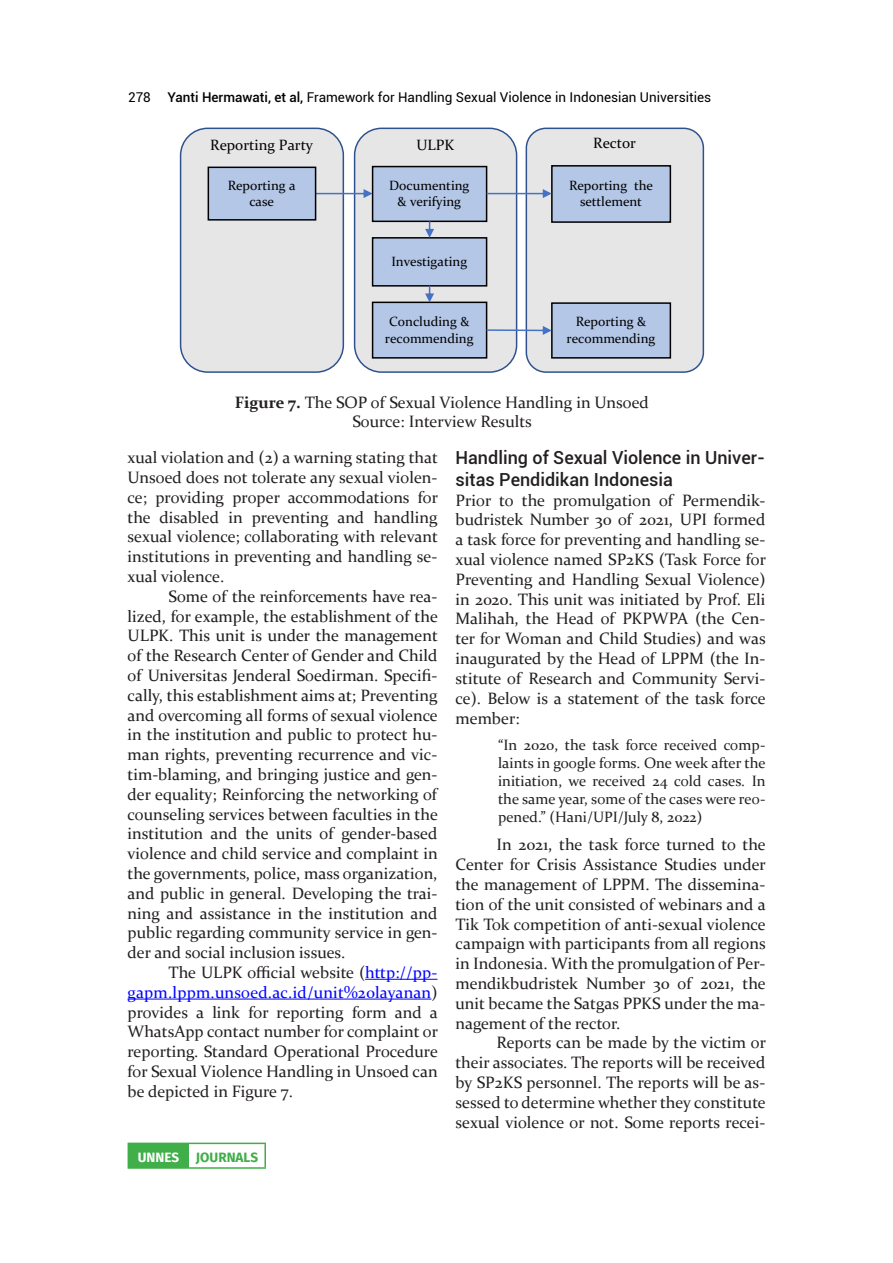
<style>
.page{position:relative;width:893px;height:1263px;background:#fff}
.page>*{position:absolute;margin:0;border:0;box-sizing:border-box;transform-origin:0 0}
.SubBab{font:500 18px/21.6px "Roboto";color:#231f20}
.ISI{font:16.5px/19.8px "Constantia";color:#231f20;text-align:justify}
.ISI_pertama{font:16.5px/19.8px "Constantia";color:#231f20;text-align:justify}
.KETERANGAN_TABEL_GAM{font:16.5px "Constantia";color:#231f20}
.Kutipan{font:15px/18px "Constantia";color:#231f20;text-align:justify}
.t1{font:15px "Constantia";color:#000}
.t2{font:13.5px/16.5px "Constantia";letter-spacing:-.005em;color:#000;text-align:center}
.t3{font:13.5px "Roboto";color:#000}
.t4{font:700 13.5px "Fira Sans";color:#40ae49}
.s1{font-weight:500}
.s2{font-weight:700}
.s3{color:#1e1e1e}
.s4{color:#00f}
.s5{color:#fff}
</style>
<div class="page">
<div style="left:128px;top:1143px;width:61px;height:25px;background:#40ae49"></div>
<hr style="left:128px;top:1142px;width:61px;height:2px;background:#40ae49">
<hr style="left:189px;top:1142px;width:77px;height:2px;background:#40ae49">
<hr style="left:264px;top:1144px;width:2px;height:23px;background:#40ae49">
<hr style="left:128px;top:1167px;width:61px;height:2px;background:#40ae49">
<hr style="left:189px;top:1167px;width:77px;height:2px;background:#40ae49">
<hr style="left:365px;top:979px;width:72px;height:1px;background:#00f">
<hr style="left:128px;top:999px;width:303px;height:1px;background:#00f">
<div style="left:181px;top:128px;width:162px;height:244px;background:#e7e6e6;border-radius:27px"></div>
<div style="left:180px;top:128px;width:164px;height:245px;border:2px solid #2f528f;border-radius:27px"></div>
<div style="left:355px;top:128px;width:162px;height:244px;background:#e7e6e6;border-radius:27px"></div>
<div style="left:354px;top:128px;width:163px;height:245px;border:2px solid #2f528f;border-radius:27px"></div>
<div style="left:526px;top:128px;width:177px;height:244px;background:#e7e6e6;border-radius:20px"></div>
<div style="left:526px;top:128px;width:178px;height:245px;border:2px solid #2f528f;border-radius:20px"></div>
<svg style="left:316px;top:189px;width:56px;height:9px"></svg>
<div style="left:208px;top:167px;width:108px;height:53px;background:#b4c7e7"></div>
<div style="left:208px;top:167px;width:108px;height:54px;border:2px solid #000"></div>
<div style="left:552px;top:166px;width:118px;height:56px;background:#b4c7e7"></div>
<div style="left:551px;top:165px;width:120px;height:58px;border:2px solid #000"></div>
<div style="left:373px;top:238px;width:114px;height:48px;background:#b4c7e7"></div>
<div style="left:372px;top:237px;width:115px;height:50px;border:2px solid #000"></div>
<div style="left:373px;top:302px;width:114px;height:56px;background:#b4c7e7"></div>
<div style="left:372px;top:302px;width:115px;height:57px;border:2px solid #000"></div>
<div style="left:552px;top:303px;width:118px;height:55px;background:#b4c7e7"></div>
<div style="left:551px;top:302px;width:120px;height:57px;border:2px solid #000"></div>
<div style="left:373px;top:167px;width:114px;height:54px;background:#b4c7e7"></div>
<div style="left:372px;top:166px;width:115px;height:56px;border:2px solid #000"></div>
<svg style="left:487px;top:189px;width:65px;height:9px"></svg>
<svg style="left:425px;top:221px;width:9px;height:17px"></svg>
<svg style="left:425px;top:286px;width:9px;height:16px"></svg>
<svg style="left:487px;top:326px;width:65px;height:9px"></svg>
<p class="t3" style="left:128px;top:88px;width:585px">278 <span class="s1">Yanti Hermawati, et al,</span> Framework for Handling Sexual Violence in Indonesian Universities</p>
<p class="t1" style="left:210px;top:135px;width:104px">Reporting Party</p>
<p class="t1" style="left:416px;top:135px;width:40px">ULPK</p>
<p class="t1" style="left:593px;top:133px;width:44px">Rector</p>
<p class="t2" style="left:228px;top:176px;width:69px">Reporting a case</p>
<p class="t2" style="left:569px;top:176px;width:85px">Reporting the settlement</p>
<p class="t2" style="left:389px;top:176px;width:82px">Documenting &amp; verifying</p>
<p class="t2" style="left:391px;top:252px;width:77px">Investigating</p>
<p class="t2" style="left:385px;top:313px;width:90px">Concluding &amp; recommending</p>
<p class="t2" style="left:567px;top:313px;width:90px">Reporting &amp; recommending</p>
<p class="KETERANGAN_TABEL_GAM" style="left:235px;top:391px;width:415px"><span class="s2">Figure 7.</span> The SOP of Sexual Violence Handling in Unsoed</p>
<p class="KETERANGAN_TABEL_GAM" style="left:352px;top:411px;width:181px">Source: Interview Results</p>
<p class="ISI" style="left:128px;top:447px;width:312px">xual violation and (2) a warning stating that Unsoed does not tolerate any sexual violen&shy;ce; providing proper accommodations for the disabled in preventing and handling sexual violence; collaborating with relevant institutions in preventing and handling se&shy;xual violence.</p>
<p class="ISI" style="left:128px;top:585px;width:312px;text-indent:41px"><span class="s3">Some of the reinforcements have rea&shy;lized, for example, the establishment of the ULPK. This unit is under the management of the Research Center of Gender and Child of Universitas Jenderal Soedirman. Specifi&shy;cally, this establishment aims at;</span> Preventing and overcoming all forms of sexual violence in the institution and public to protect hu&shy;man rights, preventing recurrence and vic&shy;tim-blaming, and bringing justice and gen&shy;der equality; Reinforcing the networking of counseling services between faculties in the institution and the units of gender-based violence and child service and complaint in the governments, police, mass organization, and public in general. Developing the trai&shy;ning and assistance in the institution and public regarding community service in gen&shy;der and social inclusion issues.</p>
<p class="ISI" style="left:128px;top:962px;width:312px;text-indent:41px">The ULPK official website (<span class="s4">http://pp&shy;gapm.lppm.unsoed.ac.id/unit%20layanan</span>) provides a link for reporting form and a WhatsApp contact number for complaint or reporting. Standard Operational Procedure for Sexual Violence Handling in Unsoed can be depicted in Figure 7.</p>
<p class="t4" style="left:138px;top:1146px;width:122px"><span class="s5">UNNES</span> JOURNALS</p>
<p class="SubBab" style="left:455px;top:446px;width:311px">Handling of Sexual Violence in Univer&shy;sitas Pendidikan Indonesia</p>
<p class="ISI_pertama" style="left:455px;top:489px;width:312px">Prior to the promulgation of Permendik&shy;budristek Number 30 of 2021, UPI formed a task force for preventing and handling se&shy;xual violence named SP2KS (Task Force for Preventing and Handling Sexual Violence) in 2020. This unit was initiated by Prof. Eli Malihah, the Head of PKPWPA (the Cen&shy;ter for Woman and Child Studies) and was inaugurated by the Head of LPPM (the In&shy;stitute of Research and Community Servi&shy;ce). Below is a statement of the task force member:</p>
<p class="Kutipan" style="left:498px;top:735px;width:269px">“In 2020, the task force received comp&shy;laints in google forms. One week after the initiation, we received 24 cold cases. In the same year, some of the cases were reo&shy;pened.” (Hani/UPI/July 8, 2022)</p>
<p class="ISI" style="left:455px;top:834px;width:312px;text-indent:41px">In 2021, the task force turned to the Center for Crisis Assistance Studies under the management of LPPM. The dissemina&shy;tion of the unit consisted of webinars and a Tik Tok competition of anti-sexual violence campaign with participants from all regions in Indonesia. With the promulgation of Per&shy;mendikbudristek Number 30 of 2021, the unit became the Satgas PPKS under the ma&shy;nagement of the rector.</p>
<p class="ISI" style="left:455px;top:1032px;width:312px;text-indent:41px">Reports can be made by the victim or their associates. The reports will be received by SP2KS personnel. The reports will be as&shy;sessed to determine whether they constitute sexual violence or not. Some reports recei-</p>
</div>
